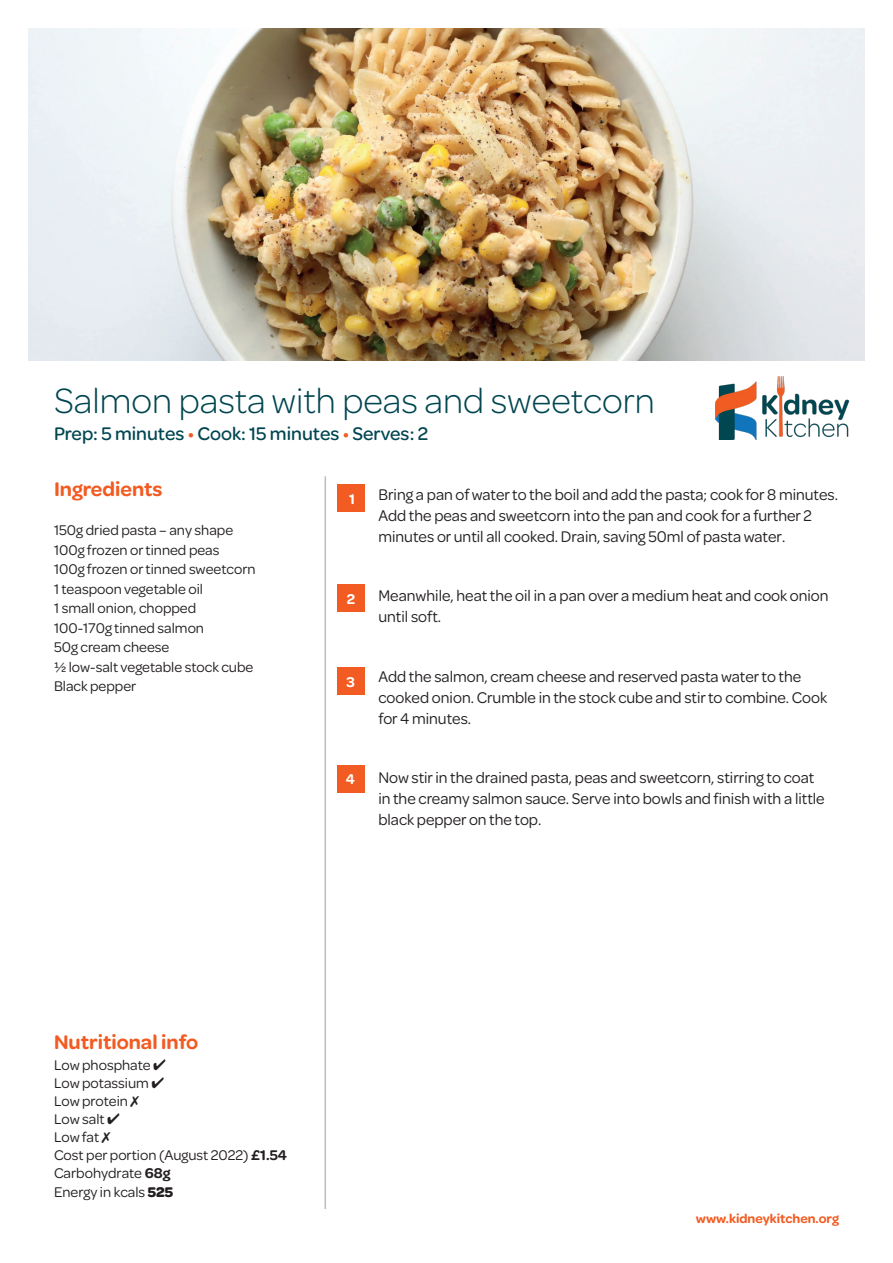
<style>
.page{position:relative;width:893px;height:1263px;background:#fff}
.page>*{position:absolute;margin:0;border:0;box-sizing:border-box;transform-origin:0 0}
.t1{font:300 37.5px "Omnes";color:#004650}
.t2{font:600 21px "Omnes";color:#f25b21}
.t3{font:500 19.5px "Omnes";color:#004650}
.t4{font:16.5px/21px "Omnes";color:#231f20}
.t5{font:15px "Omnes";color:#231f20}
.Body_Text{font:600 15px "Omnes";color:#fff}
.t6{font:600 13.5px "Omnes";color:#f25b21}
.s1{color:#f25b21}
.s2{font-weight:600}
.s3{font-weight:700}
</style>
<div class="page">
<img style="left:29px;top:29px;width:835px;height:331px">
<img style="left:716px;top:376px;width:133px;height:63px">
<hr style="left:325px;top:476px;width:1px;height:733px;background:#bcbdc0">
<div style="left:337px;top:765px;width:28px;height:27px;background:#f25b21"></div>
<div style="left:337px;top:668px;width:28px;height:27px;background:#f25b21"></div>
<div style="left:337px;top:585px;width:28px;height:27px;background:#f25b21"></div>
<div style="left:337px;top:484px;width:28px;height:28px;background:#f25b21"></div>
<p class="t1" style="left:54px;top:376px;width:603px">Salmon pasta with peas and sweetcorn</p>
<p class="t3" style="left:54px;top:420px;width:376px">Prep: 5 minutes <span class="s1">•</span> Cook: 15 minutes <span class="s1">•</span> Serves: 2</p>
<p class="t2" style="left:54px;top:475px;width:110px">Ingredients</p>
<p class="t5" style="left:54px;top:520px;width:181px">150g dried pasta – any shape</p>
<p class="t5" style="left:54px;top:540px;width:167px">100g frozen or tinned peas</p>
<p class="t5" style="left:54px;top:559px;width:203px">100g frozen or tinned sweetcorn</p>
<p class="t5" style="left:54px;top:579px;width:150px">1 teaspoon vegetable oil</p>
<p class="t5" style="left:54px;top:598px;width:144px">1 small onion, chopped</p>
<p class="t5" style="left:54px;top:618px;width:152px">100-170g tinned salmon</p>
<p class="t5" style="left:54px;top:637px;width:117px">50g cream cheese</p>
<p class="t5" style="left:54px;top:657px;width:201px">½ low-salt vegetable stock cube</p>
<p class="t5" style="left:54px;top:676px;width:84px">Black pepper</p>
<p class="Body_Text" style="left:349px;top:488px;width:7px">1</p>
<p class="t4" style="left:378px;top:483px;width:461px">Bring a pan of water to the boil and add the pasta; cook for 8 minutes.<br>Add the peas and sweetcorn into the pan and cook for a further 2 minutes or until all cooked. Drain, saving 50ml of pasta water.</p>
<p class="Body_Text" style="left:347px;top:588px;width:10px">2</p>
<p class="t4" style="left:378px;top:584px;width:452px">Meanwhile, heat the oil in a pan over a medium heat and cook onion until soft.</p>
<p class="Body_Text" style="left:347px;top:671px;width:10px">3</p>
<p class="t4" style="left:378px;top:664px;width:450px">Add the salmon, cream cheese and reserved pasta water to the cooked onion. Crumble in the stock cube and stir to combine. Cook for 4 minutes.</p>
<p class="Body_Text" style="left:346px;top:769px;width:11px">4</p>
<p class="t4" style="left:378px;top:766px;width:448px">Now stir in the drained pasta, peas and sweetcorn, stirring to coat in the creamy salmon sauce. Serve into bowls and finish with a little black pepper on the top.</p>
<p class="t2" style="left:54px;top:1028px;width:146px">Nutritional info</p>
<p class="t5" style="left:54px;top:1055px;width:113px">Low phosphate ✔</p>
<p class="t5" style="left:54px;top:1073px;width:112px">Low potassium ✔</p>
<p class="t5" style="left:54px;top:1091px;width:75px">Low protein</p>
<p class="t5" style="left:54px;top:1109px;width:67px">Low salt ✔</p>
<p class="t5" style="left:54px;top:1127px;width:47px">Low fat</p>
<p class="t5" style="left:54px;top:1145px;width:235px">Cost per portion (August 2022) <span class="s2">£1.54</span></p>
<p class="t5" style="left:54px;top:1163px;width:118px">Carbohydrate <span class="s2">68g</span></p>
<p class="t5" style="left:54px;top:1181px;width:121px">Energy in kcals <span class="s3">525</span></p>
<p class="t6" style="left:696px;top:1209px;width:145px">www.kidneykitchen.org</p>
</div>
